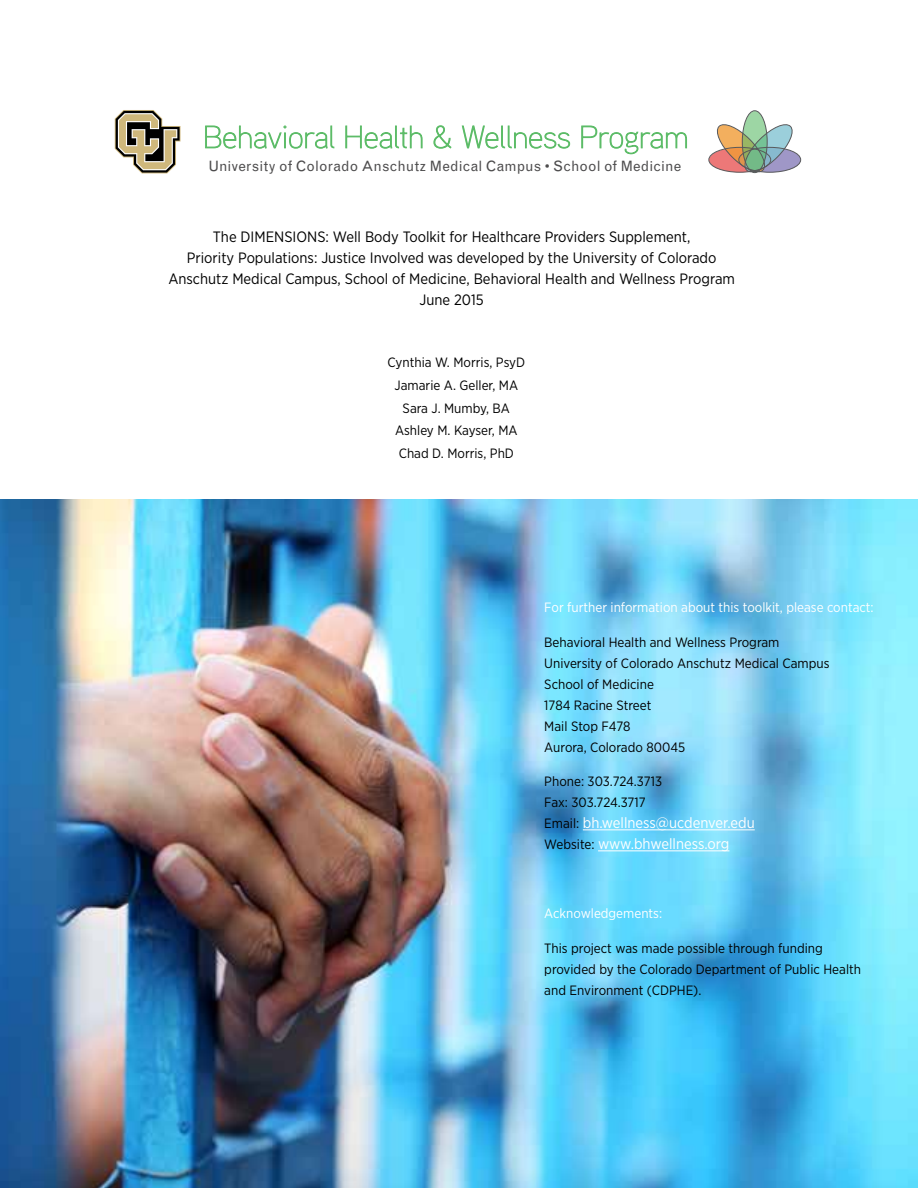
<style>
.page{position:relative;width:918px;height:1188px;background:#fff}
.page>*{position:absolute;margin:0;border:0;box-sizing:border-box;transform-origin:0 0}
.t1{font:15px/21px "Gotham Narrow";color:#000;text-align:center}
.t2{font:15px/21px "Gotham Narrow";color:#fff}
.t3{font:14.25px "Grotesque MT Std";letter-spacing:.01em;color:#4d4c4d}
.t4{font:13.5px/21px "Gotham Narrow";color:#000}
.t5{font:13.5px "Gotham Narrow";color:#fff}
.s1{font-size:13.5px;color:#000}
</style>
<div class="page">
<img style="left:0;top:500px;width:918px;height:688px">
<svg style="left:205px;top:126px;width:129px;height:23px"></svg>
<svg style="left:345px;top:126px;width:78px;height:23px"></svg>
<svg style="left:434px;top:125px;width:18px;height:24px"></svg>
<svg style="left:462px;top:125px;width:108px;height:24px"></svg>
<svg style="left:581px;top:126px;width:106px;height:28px"></svg>
<svg style="left:115px;top:110px;width:65px;height:63px"></svg>
<svg style="left:709px;top:148px;width:62px;height:24px"></svg>
<svg style="left:739px;top:148px;width:62px;height:24px"></svg>
<svg style="left:742px;top:111px;width:25px;height:62px"></svg>
<svg style="left:714px;top:122px;width:82px;height:52px"></svg>
<div style="left:742px;top:111px;width:25px;height:62px;border:1px solid #58595b;border-radius:50%"></div>
<div style="left:739px;top:147px;width:62px;height:25px;border:1px solid #58595b;border-radius:50%"></div>
<div style="left:709px;top:147px;width:62px;height:25px;border:1px solid #58595b;border-radius:50%"></div>
<hr style="left:583px;top:829px;width:172px;height:1px;background:#fff">
<hr style="left:598px;top:850px;width:131px;height:1px;background:#fff">
<p class="t3" style="left:208px;top:158px;width:474px">University of Colorado Anschutz Medical Campus • School of Medicine</p>
<p class="t1" style="left:168px;top:226px;width:568px">The DIMENSIONS: Well Body Toolkit for Healthcare Providers Supplement,<br>Priority Populations: Justice Involved was developed by the University of Colorado Anschutz Medical Campus, School of Medicine, Behavioral Health and Wellness Program June 2015</p>
<p class="t4" style="left:387px;top:351px;width:139px;line-height:22.5px;text-align:center">Cynthia W. Morris, PsyD<br>Jamarie A. Geller, MA<br>Sara J. Mumby, BA<br>Ashley M. Kayser, MA<br>Chad D. Morris, PhD</p>
<p class="t5" style="left:544px;top:599px;width:331px">For further information about this toolkit, please contact:</p>
<p class="t4" style="left:544px;top:631px;width:287px">Behavioral Health and Wellness Program<br>University of Colorado Anschutz Medical Campus<br>School of Medicine<br>1784 Racine Street<br>Mail Stop F478<br>Aurora, Colorado 80045</p>
<p class="t4" style="left:544px;top:771px;width:119px">Phone: 303.724.3713<br>Fax: 303.724.3717</p>
<p class="t2" style="left:544px;top:812px;width:212px"><span class="s1">Email:</span> bh.wellness@ucdenver.edu<br><span class="s1">Website:</span> www.bhwellness.org</p>
<p class="t5" style="left:544px;top:905px;width:119px">Acknowledgements:</p>
<p class="t4" style="left:544px;top:937px;width:318px">This project was made possible through funding provided by the Colorado Department of Public Health and Environment (CDPHE).</p>
</div>
